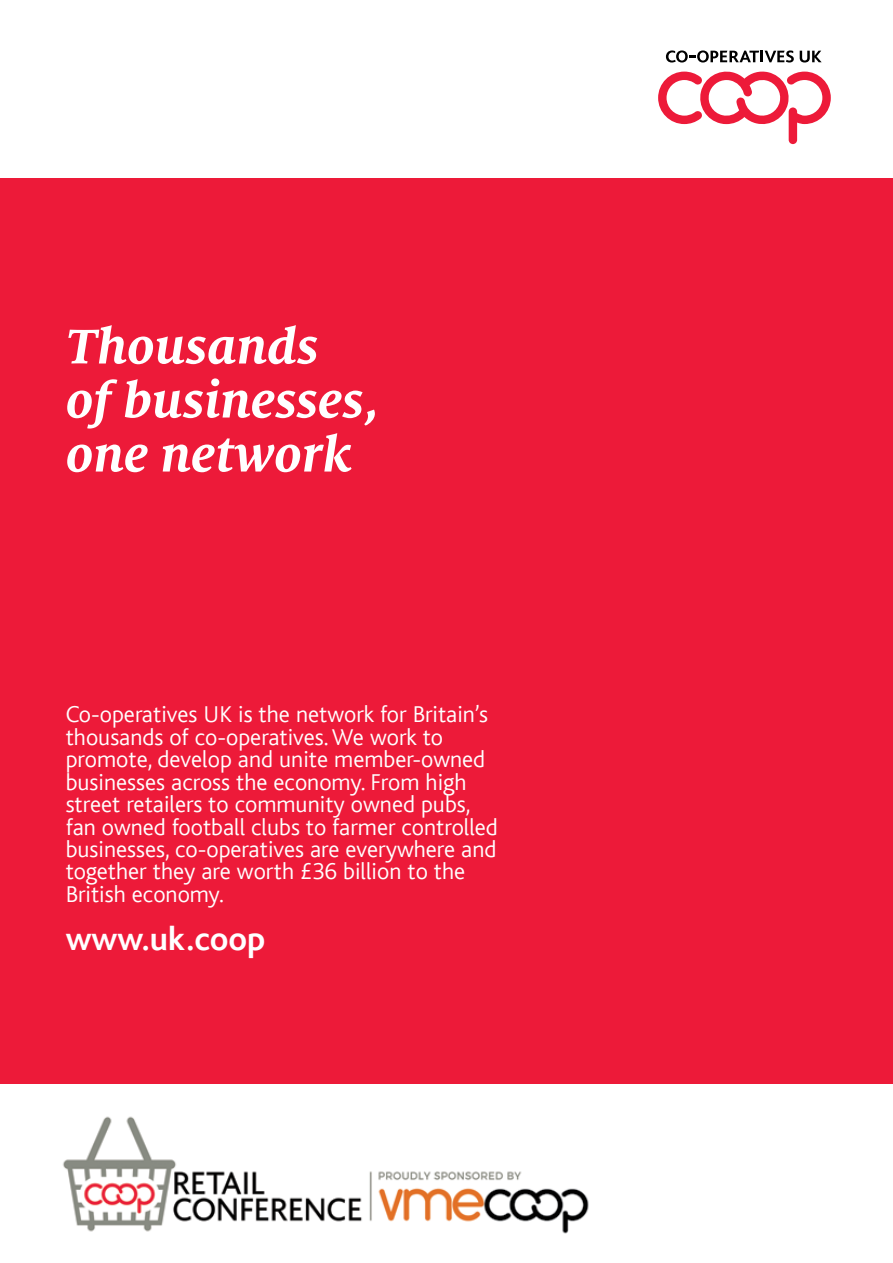
<style>
.page{position:relative;width:893px;height:1263px;background:#fff}
.page>*{position:absolute;margin:0;border:0;box-sizing:border-box;transform-origin:0 0}
.t1{font:italic 700 54px/54px "Milo Serif OT";color:#fff}
.t2{font:700 34.5px "Bliss";color:#fff}
.t3{font:300 24px/22.5px "Bliss";color:#fff}
</style>
<div class="page">
<div style="left:0;top:179px;width:893px;height:905px;background:#ed1a39"></div>
<img style="left:63px;top:1116px;width:526px;height:118px">
<svg style="left:666px;top:50px;width:128px;height:13px"></svg>
<svg style="left:800px;top:51px;width:22px;height:12px"></svg>
<svg style="left:658px;top:71px;width:173px;height:73px"></svg>
<h1 class="t1" style="left:66px;top:320px;width:316px">Thousands<br>of businesses, one network</h1>
<p class="t3" style="left:66px;top:703px;width:434px">Co-operatives UK is the network for Britain’s thousands of co-operatives. We work to promote, develop and unite member-owned businesses across the economy. From high street retailers to community owned pubs, fan owned football clubs to farmer controlled businesses, co-operatives are everywhere and together they are worth £36 billion to the British economy.</p>
<h2 class="t2" style="left:66px;top:921px;width:201px">www.uk.coop</h2>
</div>
